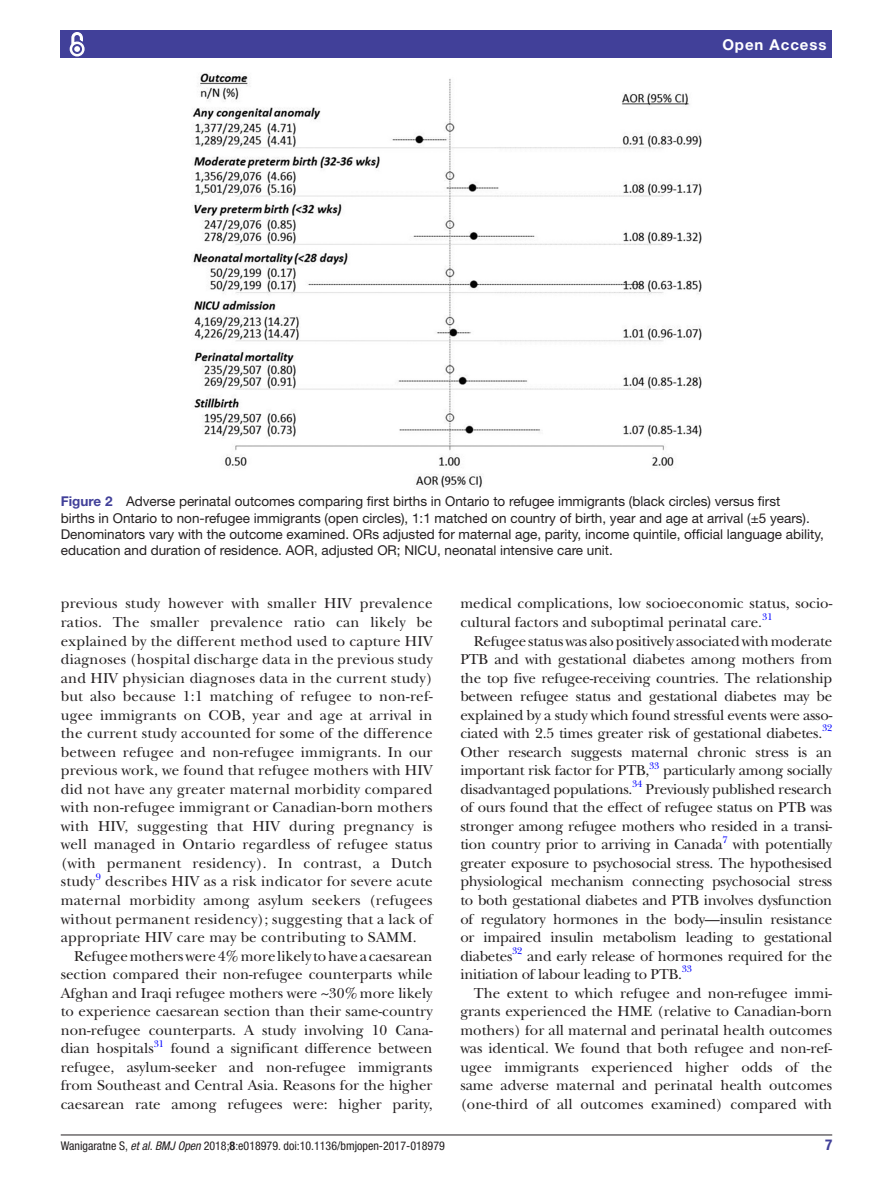
<style>
.page{position:relative;width:893px;height:1191px;background:#fff}
.page>*{position:absolute;margin:0;border:0;box-sizing:border-box;transform-origin:0 0}
.t1{font:15px/18.6px "New Baskerville";letter-spacing:-.015em;color:#231f20;text-align:justify}
.t2{font:700 15px "Helvetica Neue LT Std";letter-spacing:.065em;color:#fff}
.t3{font:700 condensed 15px "Helvetica Neue LT Std";color:#414099}
.t4{font:13.5px/16.2px "Helvetica Neue LT Std";color:#231f20}
.t5{font:condensed 12px "Helvetica Neue LT Std";color:#231f20}
.t6{font:9.9px "New Baskerville";letter-spacing:-.015em;color:#00f}
.s1{font-weight:700;color:#414099}
.s2{font-style:italic}
.s3{font-weight:700}
</style>
<div class="page">
<hr style="left:61px;top:1134px;width:771px;height:1px;background:#231f20">
<div style="left:61px;top:31px;width:771px;height:27px;background:#414099"></div>
<svg style="left:69px;top:32px;width:16px;height:25px"></svg>
<img style="left:192px;top:73px;width:510px;height:415px">
<p class="t2" style="left:722px;top:35px;width:106px">Open Access</p>
<p class="t4" style="left:61px;top:493px;width:765px"><span class="s1">Figure 2</span> Adverse perinatal outcomes comparing first births in Ontario to refugee immigrants (black circles) versus first<br>births in Ontario to non-refugee immigrants (open circles), 1:1 matched on country of birth, year and age at arrival (±5 years).<br>Denominators vary with the outcome examined. ORs adjusted for maternal age, parity, income quintile, official language ability, education and duration of residence. AOR, adjusted OR; NICU, neonatal intensive care unit.</p>
<p class="t1" style="left:61px;top:594px;width:373px">previous study however with smaller HIV prevalence ratios. The smaller prevalence ratio can likely be explained by the different method used to capture HIV diagnoses (hospital discharge data in the previous study and HIV physician diagnoses data in the current study) but also because 1:1 matching of refugee to non-ref&shy;ugee immigrants on COB, year and age at arrival in the current study accounted for some of the difference between refugee and non-refugee immigrants. In our previous work, we found that refugee mothers with HIV did not have any greater maternal morbidity compared with non-refugee immigrant or Canadian-born mothers with HIV, suggesting that HIV during pregnancy is well managed in Ontario regardless of refugee status (with permanent residency). In contrast, a Dutch study</p>
<p class="t6" style="left:96px;top:870px;width:7px">9</p>
<p class="t1" style="left:61px;top:872px;width:373px;text-indent:45px">describes HIV as a risk indicator for severe acute maternal morbidity among asylum seekers (refugees without permanent residency); suggesting that a lack of appropriate HIV care may be contributing to SAMM.</p>
<p class="t1" style="left:61px;top:946px;width:373px;text-indent:14px">Refugee mothers were 4% more likely to have a caesarean section compared their non-refugee counterparts while Afghan and Iraqi refugee mothers were ~30%more likely to experience caesarean section than their same-country non-refugee counterparts. A study involving 10 Cana&shy;dian hospitals<sup>31</sup> found a significant difference between refugee, asylum-seeker and non-refugee immigrants from Southeast and Central Asia. Reasons for the higher caesarean rate among refugees were: higher parity,</p>
<p class="t1" style="left:460px;top:594px;width:373px">medical complications, low socioeconomic status, socio&shy;cultural factors and suboptimal perinatal care.</p>
<p class="t6" style="left:762px;top:611px;width:12px">31</p>
<p class="t1" style="left:460px;top:631px;width:373px;text-indent:14px">Refugee status was also positively associated with moderate PTB and with gestational diabetes among mothers from the top five refugee-receiving countries. The relationship between refugee status and gestational diabetes may be explained by a study which found stressful events were asso&shy;ciated with 2.5 times greater risk of gestational diabetes.</p>
<p class="t6" style="left:822px;top:722px;width:12px">32</p>
<p class="t1" style="left:460px;top:742px;width:373px">Other research suggests maternal chronic stress is an important risk factor for PTB,</p>
<p class="t6" style="left:649px;top:759px;width:12px">33</p>
<p class="t1" style="left:663px;top:761px;width:171px">particularly among socially</p>
<p class="t1" style="left:460px;top:779px;width:174px">disadvantaged populations.</p>
<p class="t6" style="left:632px;top:778px;width:12px">34</p>
<p class="t1" style="left:460px;top:779px;width:373px;text-indent:185px">Previously published research of ours found that the effect of refugee status on PTB was stronger among refugee mothers who resided in a transi&shy;tion country prior to arriving in Canada</p>
<p class="t6" style="left:722px;top:833px;width:7px">7</p>
<p class="t1" style="left:460px;top:835px;width:373px;text-indent:273px">with potentially greater exposure to psychosocial stress. The hypothesised physiological mechanism connecting psychosocial stress to both gestational diabetes and PTB involves dysfunction of regulatory hormones in the body—insulin resistance or impaired insulin metabolism leading to gestational diabetes</p>
<p class="t6" style="left:512px;top:945px;width:12px">32</p>
<p class="t1" style="left:460px;top:946px;width:373px;text-indent:67px">and early release of hormones required for the initiation of labour leading to PTB.</p>
<p class="t6" style="left:682px;top:963px;width:12px">33</p>
<p class="t1" style="left:460px;top:983px;width:373px;text-indent:14px">The extent to which refugee and non-refugee immi&shy;grants experienced the HME (relative to Canadian-born mothers) for all maternal and perinatal health outcomes was identical. We found that both refugee and non-ref&shy;ugee immigrants experienced higher odds of the same adverse maternal and perinatal health outcomes (one-third of all outcomes examined) compared with</p>
<p class="t5" style="left:61px;top:1138px;width:386px">Wanigaratne S, <span class="s2">et al</span>. <span class="s2">BMJ Open</span> 2018;<span class="s3">8</span>:e018979. doi:10.1136/bmjopen-2017-018979</p>
<p class="t3" style="left:825px;top:1135px;width:9px">7</p>
</div>
